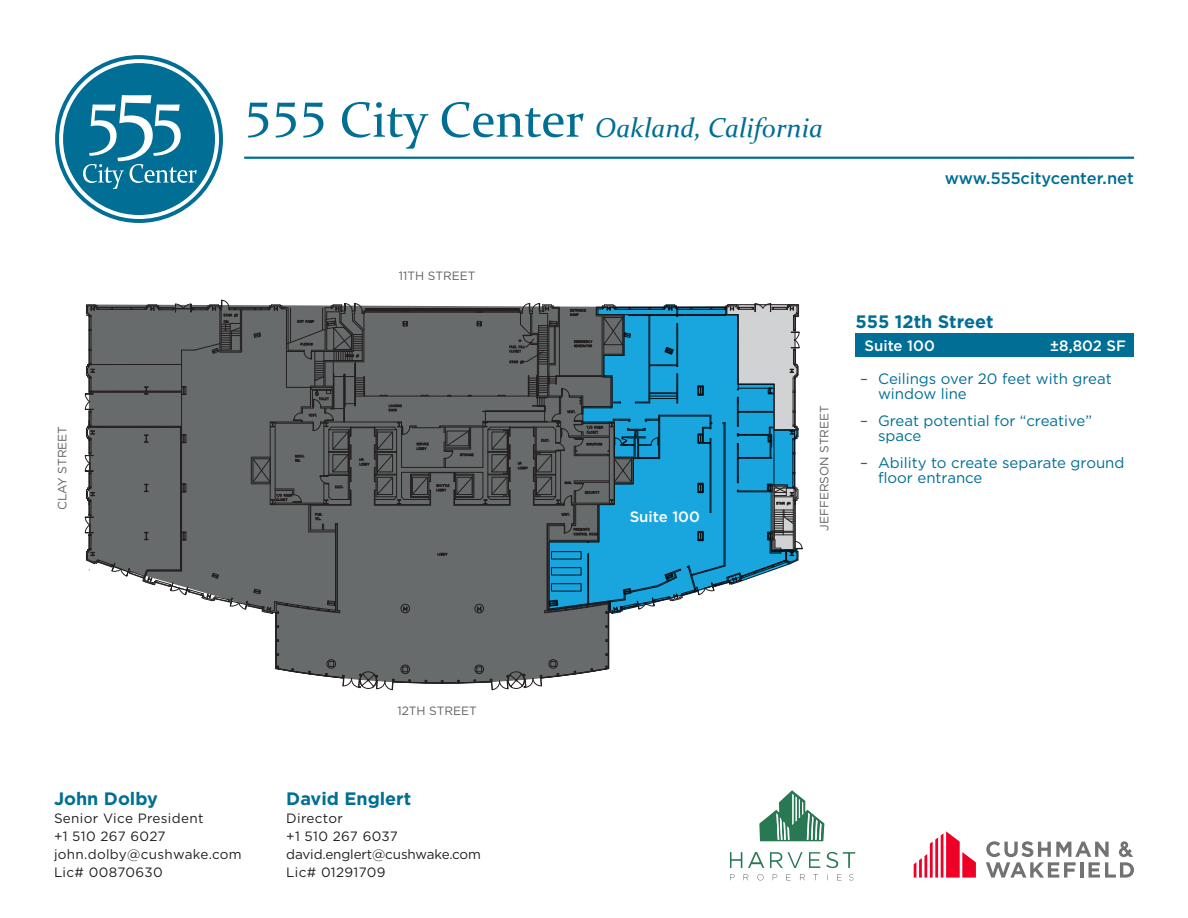
<style>
.page{position:relative;width:1188px;height:918px;background:#fff}
.page>*{position:absolute;margin:0;border:0;box-sizing:border-box;transform-origin:0 0}
.t1{font:italic 27.15px "Constantia";color:#006e95}
.t2{font:700 18px "Gotham";color:#006e95}
.t3{font:500 16.5px "Gotham";color:#006e95}
.t4{font:15px/15px "Gotham";color:#006e95}
.t5{font:500 15px "Gotham";color:#fff}
.t6{font:13.5px/18px "Gotham";letter-spacing:.025em;color:#231f20}
.t7{font:13.5px/18px "Gotham";letter-spacing:.005em;color:#231f20}
.t8{font:12px "Gotham";color:#616161}
.s1{font-style:normal;font-size:49.95px}
</style>
<div class="page">
<div style="left:55px;top:55px;width:168px;height:168px;border:16px solid #006e95;border-radius:50%"></div>
<div style="left:59px;top:59px;width:160px;height:160px;border:8px solid #fff;border-radius:50%"></div>
<div style="left:63px;top:63px;width:152px;height:152px;background:#006e95;border-radius:50%"></div>
<svg style="left:83px;top:95px;width:114px;height:94px"></svg>
<hr style="left:244px;top:157px;width:890px;height:2px;background:#006e95">
<svg style="left:759px;top:790px;width:65px;height:51px"></svg>
<svg style="left:730px;top:852px;width:12px;height:16px"></svg>
<svg style="left:748px;top:852px;width:16px;height:16px"></svg>
<svg style="left:770px;top:852px;width:33px;height:16px"></svg>
<svg style="left:809px;top:852px;width:11px;height:16px"></svg>
<svg style="left:826px;top:852px;width:29px;height:16px"></svg>
<svg style="left:800px;top:874px;width:5px;height:7px"></svg>
<svg style="left:744px;top:874px;width:5px;height:7px"></svg>
<svg style="left:786px;top:874px;width:5px;height:6px"></svg>
<svg style="left:757px;top:874px;width:7px;height:7px"></svg>
<svg style="left:837px;top:874px;width:5px;height:6px"></svg>
<svg style="left:773px;top:874px;width:4px;height:6px"></svg>
<svg style="left:730px;top:874px;width:5px;height:6px"></svg>
<svg style="left:849px;top:874px;width:5px;height:7px"></svg>
<svg style="left:914px;top:831px;width:62px;height:47px"></svg>
<svg style="left:986px;top:841px;width:148px;height:37px"></svg>
<div style="left:277px;top:616px;width:333px;height:53px;background:#686b6b"></div>
<hr style="left:275px;top:613px;width:1px;height:56px;background:#231f20">
<hr style="left:276px;top:613px;width:1px;height:55px;background:#231f20">
<hr style="left:608px;top:613px;width:1px;height:55px;background:#231f20">
<svg style="left:275px;top:653px;width:334px;height:37px"></svg>
<svg style="left:85px;top:300px;width:718px;height:316px;background:#6d6f6f"></svg>
<svg style="left:549px;top:305px;width:249px;height:308px;background:#4193b4"></svg>
<div style="left:856px;top:334px;width:278px;height:23px;background:#006e95"></div>
<p class="t8" style="left:55px;top:510px;width:86px;rotate:-90deg">CLAY STREET</p>
<h1 class="t1" style="left:244px;top:109px;width:580px"><span class="s1">555 City Center</span> Oakland, California</h1>
<p class="t3" style="left:945px;top:167px;width:191px">www.555citycenter.net</p>
<p class="t8" style="left:399px;top:268px;width:78px">11TH STREET</p>
<p class="t5" style="left:630px;top:507px;width:72px">Suite 100</p>
<p class="t8" style="left:817px;top:531px;width:127px;rotate:-90deg">JEFFERSON STREET</p>
<p class="t2" style="left:856px;top:310px;width:140px">555 12th Street</p>
<p class="t5" style="left:865px;top:336px;width:72px">Suite 100</p>
<p class="t5" style="left:1050px;top:336px;width:78px">±8,802 SF</p>
<p class="t4" style="left:878px;top:371px;width:235px;text-indent:-18px">– Ceilings over 20 feet with great window line</p>
<p class="t4" style="left:878px;top:413px;width:216px;text-indent:-18px">– Great potential for “creative” space</p>
<p class="t4" style="left:878px;top:455px;width:248px;text-indent:-18px">– Ability to create separate ground floor entrance</p>
<p class="t2" style="left:54px;top:786px;width:105px">John Dolby</p>
<p class="t6" style="left:54px;top:809px;width:189px">Senior Vice President<br>+1 510 267 6027 john.dolby@cushwake.com<br>Lic# 00870630</p>
<p class="t8" style="left:397px;top:703px;width:81px">12TH STREET</p>
<p class="t2" style="left:286px;top:786px;width:127px">David Englert</p>
<p class="t7" style="left:286px;top:809px;width:196px">Director<br>+1 510 267 6037 david.englert@cushwake.com<br>Lic# 01291709</p>
</div>
